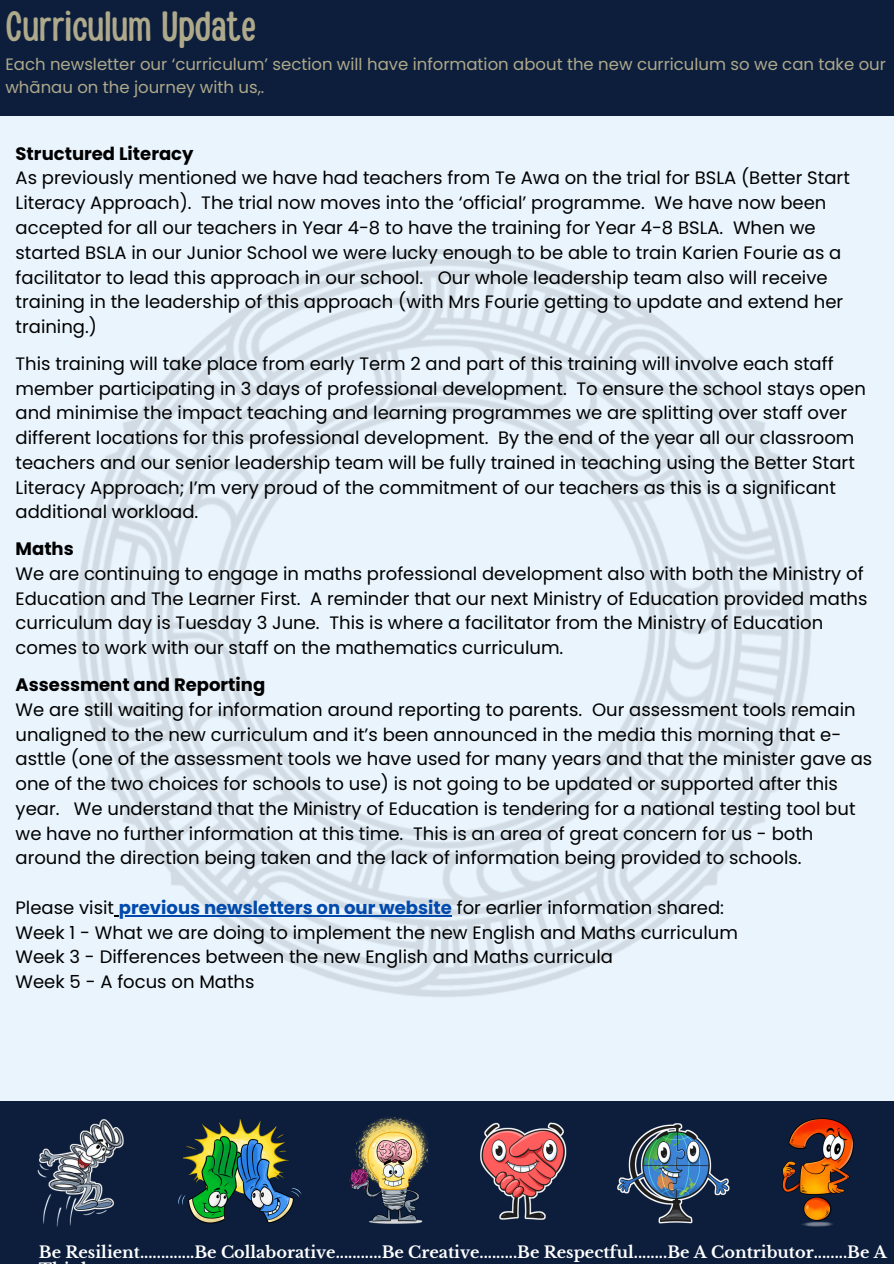
<style>
.page{position:relative;width:894px;height:1264px;background:#fff}
.page>*{position:absolute;margin:0;border:0;box-sizing:border-box;transform-origin:0 0}
.t1{font:42px "Handy Casual Condensed";color:#afa98b}
.t2{font:18px/24.8px "Poppins";color:#000}
.t3{font:700 18px "Poppins";color:#000}
.t4{font:16.5px/22.5px "Poppins";color:#afa98b}
.t5{font:700 16.05px "Libre Baskerville";color:#fff}
.s1{font-weight:700;color:#004aad}
</style>
<div class="page">
<div style="left:0;top:0;width:893px;height:1263px;background:#e9f4fd"></div>
<img style="left:77px;top:250px;width:734px;height:747px">
<div style="left:0;top:0;width:893px;height:116px;background:#0c1e3c"></div>
<hr style="left:119px;top:915px;width:333px;height:1px;background:#004aad">
<div style="left:0;top:1100px;width:893px;height:163px;background:#0c1e3c"></div>
<img style="left:38px;top:1119px;width:86px;height:108px">
<img style="left:782px;top:1118px;width:72px;height:109px">
<img style="left:480px;top:1122px;width:86px;height:98px">
<img style="left:349px;top:1117px;width:80px;height:107px">
<img style="left:178px;top:1119px;width:124px;height:105px">
<img style="left:617px;top:1123px;width:113px;height:101px">
<p class="t1" style="left:5px;top:-1px;width:252px">Curriculum Update</p>
<p class="t4" style="left:5px;top:53px;width:881px">Each newsletter our ‘curriculum’ section will have information about the new curriculum so we can take our whānau on the journey with us,.</p>
<p class="t3" style="left:16px;top:141px;width:179px">Structured Literacy</p>
<p class="t2" style="left:16px;top:166px;width:835px">As previously mentioned we have had teachers from Te Awa on the trial for BSLA (Better Start Literacy Approach). The trial now moves into the ‘official’ programme. We have now been accepted for all our teachers in Year 4-8 to have the training for Year 4-8 BSLA. When we started BSLA in our Junior School we were lucky enough to be able to train Karien Fourie as a facilitator to lead this approach in our school. Our whole leadership team also will receive training in the leadership of this approach (with Mrs Fourie getting to update and extend her training.)</p>
<p class="t2" style="left:16px;top:351px;width:851px">This training will take place from early Term 2 and part of this training will involve each staff member participating in 3 days of professional development. To ensure the school stays open and minimise the impact teaching and learning programmes we are splitting over staff over different locations for this professional development. By the end of the year all our classroom teachers and our senior leadership team will be fully trained in teaching using the Better Start Literacy Approach; I’m very proud of the commitment of our teachers as this is a significant additional workload.</p>
<p class="t3" style="left:16px;top:536px;width:60px">Maths</p>
<p class="t2" style="left:16px;top:561px;width:853px">We are continuing to engage in maths professional development also with both the Ministry of Education and The Learner First. A reminder that our next Ministry of Education provided maths curriculum day is Tuesday 3 June. This is where a facilitator from the Ministry of Education comes to work with our staff on the mathematics curriculum.</p>
<p class="t3" style="left:16px;top:672px;width:251px">Assessment and Reporting</p>
<p class="t2" style="left:16px;top:697px;width:858px">We are still waiting for information around reporting to parents. Our assessment tools remain unaligned to the new curriculum and it’s been announced in the media this morning that e&shy;asttle (one of the assessment tools we have used for many years and that the minister gave as one of the two choices for schools to use) is not going to be updated or supported after this year. We understand that the Ministry of Education is tendering for a national testing tool but we have no further information at this time. This is an area of great concern for us - both around the direction being taken and the lack of information being provided to schools.</p>
<p class="t2" style="left:16px;top:895px;width:709px">Please visit <span class="s1">previous newsletters on our website</span> for earlier information shared:</p>
<p class="t2" style="left:16px;top:919px;width:723px">Week 1 - What we are doing to implement the new English and Maths curriculum<br>Week 3 - Differences between the new English and Maths curricula</p>
<p class="t2" style="left:16px;top:969px;width:240px">Week 5 - A focus on Maths</p>
<p class="t5" style="left:39px;top:1242px;width:849px">Be Resilient.............Be Collaborative...........Be Creative.........Be Respectful........Be A Contributor........Be A</p>
</div>
